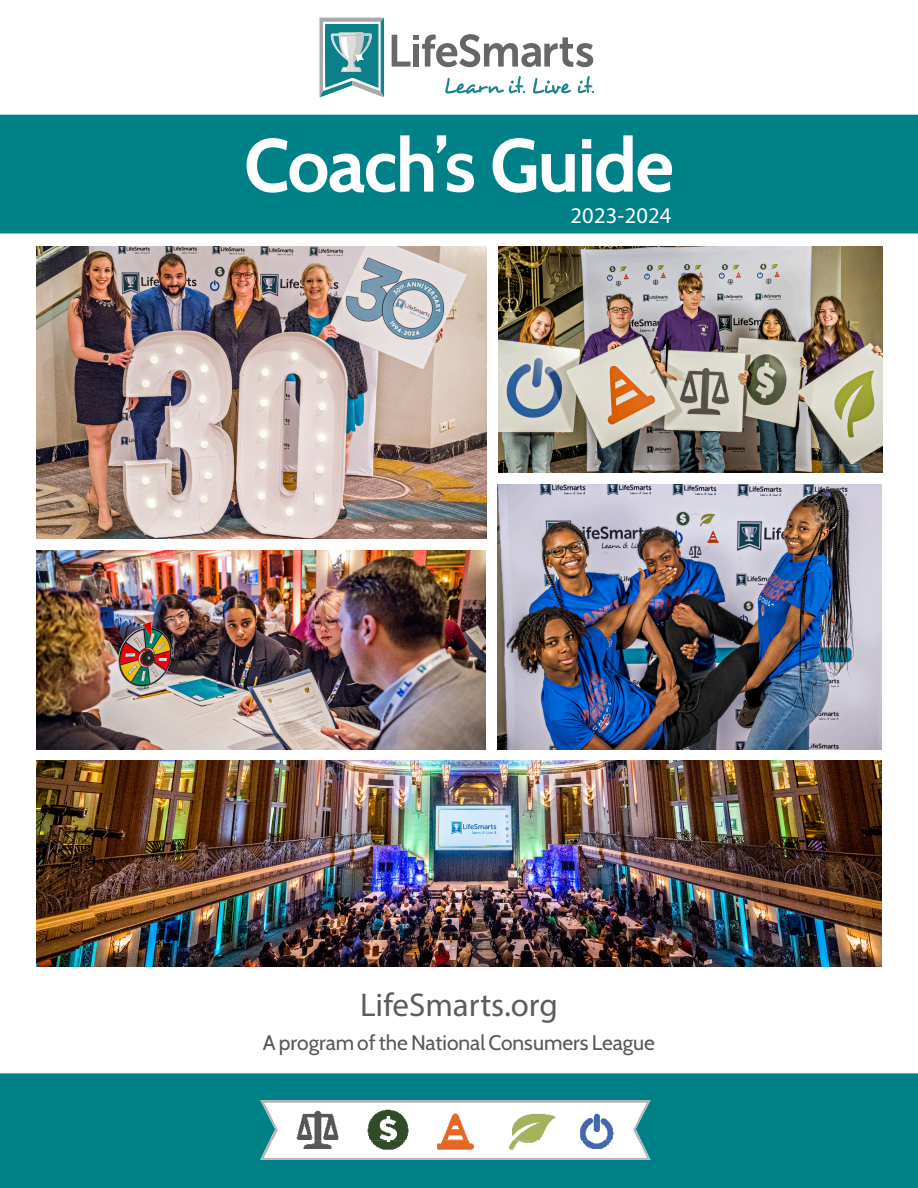
<style>
.page{position:relative;width:918px;height:1188px;background:#fff}
.page>*{position:absolute;margin:0;border:0;box-sizing:border-box;transform-origin:0 0}
.litt_e_boxes{font:700 75px "Cabin";letter-spacing:-.02em;color:#fff}
.t1{font:33px "Myriad Pro";color:#5c5c5c}
.litt_e_boxes-2{font:22.5px "Myriad Pro";letter-spacing:.01em;color:#fff}
.t2{font:21px "Cabin";color:#57585a}
</style>
<div class="page">
<svg style="left:392px;top:34px;width:202px;height:34px"></svg>
<svg style="left:578px;top:76px;width:16px;height:18px"></svg>
<svg style="left:533px;top:78px;width:38px;height:16px"></svg>
<svg style="left:445px;top:76px;width:80px;height:18px"></svg>
<svg style="left:320px;top:18px;width:64px;height:79px"></svg>
<div style="left:0;top:115px;width:918px;height:118px;background:#008188"></div>
<div style="left:0;top:1073px;width:918px;height:115px;background:#008188"></div>
<img style="left:260px;top:1100px;width:391px;height:60px">
<img style="left:36px;top:247px;width:451px;height:291px">
<img style="left:498px;top:247px;width:385px;height:226px">
<img style="left:497px;top:485px;width:385px;height:264px">
<img style="left:36px;top:551px;width:449px;height:198px">
<img style="left:36px;top:760px;width:846px;height:207px">
<p class="litt_e_boxes" style="left:244px;top:120px;width:432px">Coach’s Guide</p>
<p class="litt_e_boxes-2" style="left:570px;top:202px;width:103px">2023-2024</p>
<p class="t1" style="left:360px;top:985px;width:199px">LifeSmarts.org</p>
<p class="t2" style="left:263px;top:1030px;width:394px">A program of the National Consumers League</p>
</div>
